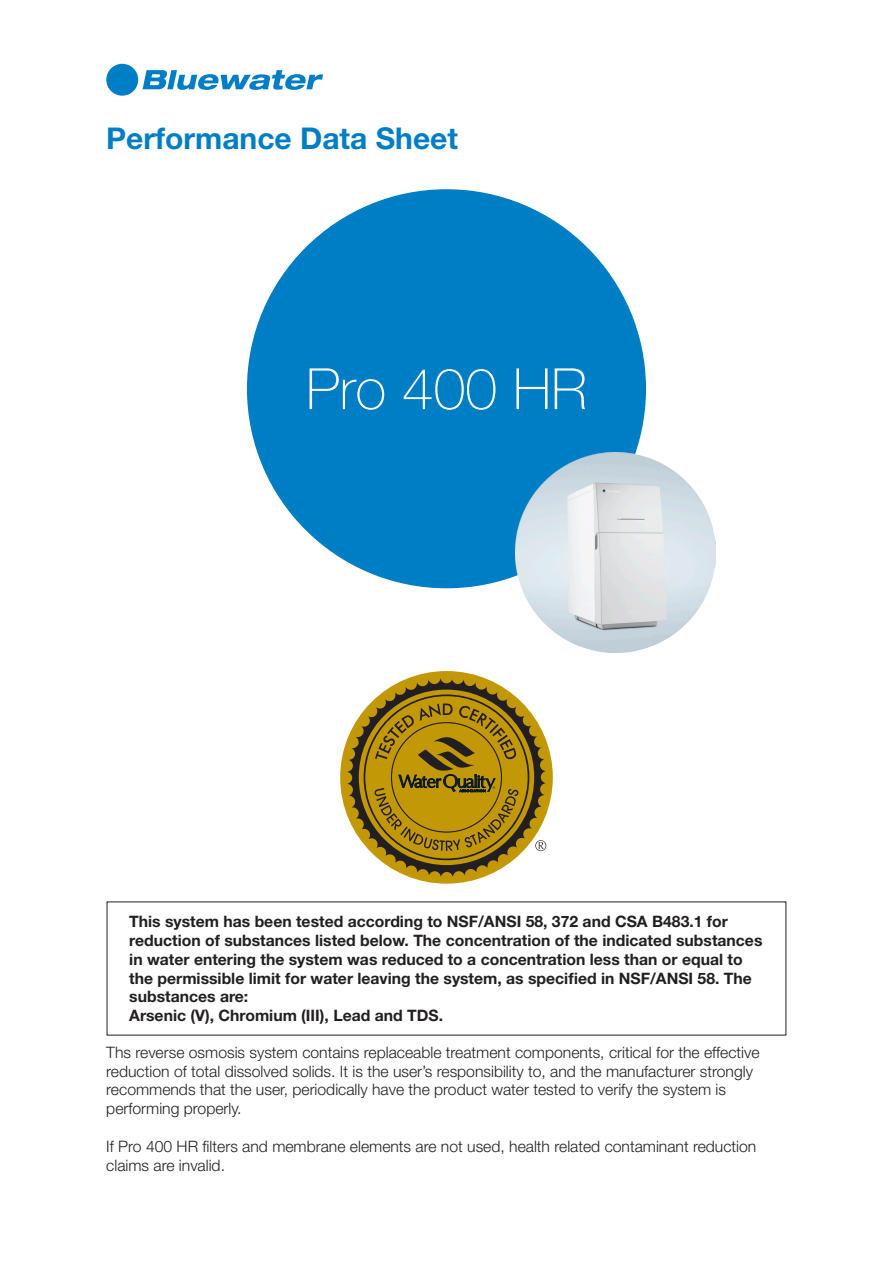
<style>
.page{position:relative;width:893px;height:1263px;background:#fff}
.page>*{position:absolute;margin:0;border:0;box-sizing:border-box;transform-origin:0 0}
.t1{font:100 57px "Helvetica Neue LT Std";color:#fff}
.t2{font:700 30px "Helvetica Neue LT Std";color:#007ec5}
.t3{font:300 15.75px/18.9px "Helvetica Neue LT Std";color:#231f20}
.t4{font:700 15.75px/18.9px "Helvetica Neue LT Std";color:#231f20}
</style>
<div class="page">
<div style="left:248px;top:190px;width:397px;height:398px;background:#007ec5;border-radius:50%"></div>
<div style="left:106px;top:64px;width:32px;height:32px;background:#007ec5;border-radius:50%"></div>
<svg style="left:143px;top:70px;width:180px;height:20px"></svg>
<img style="left:516px;top:452px;width:200px;height:200px">
<div style="left:340px;top:671px;width:213px;height:213px;background:#c29807;border-radius:50%"></div>
<svg style="left:347px;top:678px;width:199px;height:198px"></svg>
<p class="t2" style="left:106px;top:120px;width:353px">Performance Data Sheet</p>
<p class="t1" style="left:306px;top:356px;width:283px">Pro 400 HR</p>
<p class="t4" style="left:129px;top:911px;width:635px">This system has been tested according to NSF/ANSI 58, 372 and CSA B483.1 for reduction of substances listed below. The concentration of the indicated substances in water entering the system was reduced to a concentration less than or equal to the permissible limit for water leaving the system, as specified in NSF/ANSI 58. The substances are:</p>
<p class="t4" style="left:129px;top:1006px;width:315px">Arsenic (V), Chromium (III), Lead and TDS.</p>
<p class="t3" style="left:106px;top:1042px;width:655px">Ths reverse osmosis system contains replaceable treatment components, critical for the effective reduction of total dissolved solids. It is the user’s responsibility to, and the manufacturer strongly</p>
<p class="t3" style="left:106px;top:1080px;width:621px">recommends that the user, periodically have the product water tested to verify the system is</p>
<p class="t3" style="left:106px;top:1099px;width:137px">performing properly.</p>
<p class="t3" style="left:106px;top:1137px;width:652px">If Pro 400 HR filters and membrane elements are not used, health related contaminant reduction claims are invalid.</p>
</div>
